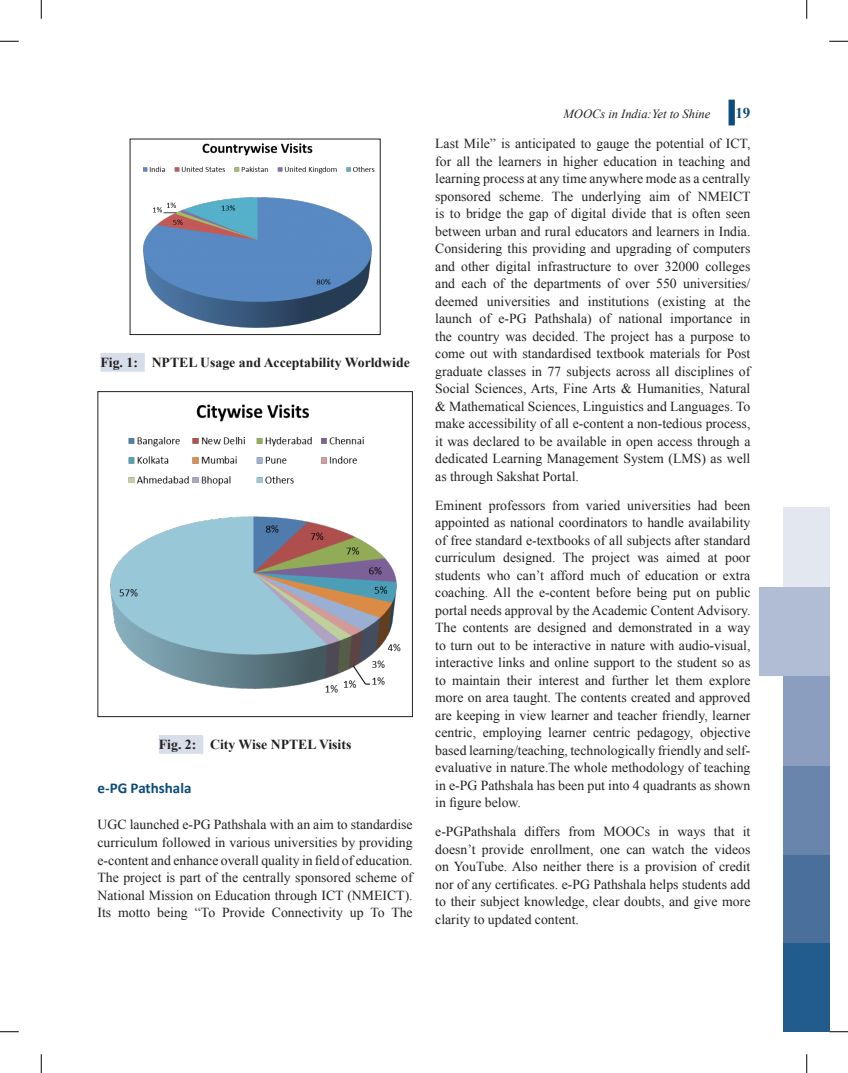
<style>
.page{position:relative;width:848px;height:1073px;background:#fff}
.page>*{position:absolute;margin:0;border:0;box-sizing:border-box;transform-origin:0 0}
.heading_3{font:700 15px "Calibri";color:#0c4b7d}
.t1{font:700 15px "Times New Roman";color:#0c4b7d}
.body_text{font:13.75px/17.5px "Times New Roman";color:#231f20;text-align:justify}
.table_head{font:700 13.75px "Times New Roman";color:#231f20}
.t2{font:italic 12.5px "Times New Roman";color:#231f20}
</style>
<div class="page">
<svg style="left:728px;top:100px;width:6px;height:25px"></svg>
<div style="left:783px;top:943px;width:46px;height:88px;background:#225c8c"></div>
<div style="left:783px;top:855px;width:46px;height:88px;background:#4b6f9b"></div>
<div style="left:783px;top:764px;width:46px;height:91px;background:#6a85ac"></div>
<div style="left:783px;top:674px;width:46px;height:91px;background:#8b9ebf"></div>
<div style="left:783px;top:507px;width:46px;height:88px;background:#e3e7f0"></div>
<div style="left:759px;top:587px;width:70px;height:88px;background:#b1bdd4"></div>
<div style="left:100px;top:353px;width:45px;height:19px;background:#d7dde9"></div>
<div style="left:159px;top:735px;width:44px;height:18px;background:#d7dde9"></div>
<img style="left:143px;top:143px;width:232px;height:185px">
<img style="left:110px;top:404px;width:291px;height:289px">
<div style="left:97px;top:391px;width:315px;height:326px;border:1px solid #231f20"></div>
<svg style="left:0;top:40px;width:19px;height:2px"></svg>
<svg style="left:829px;top:40px;width:19px;height:2px"></svg>
<svg style="left:0;top:1031px;width:19px;height:1px"></svg>
<svg style="left:829px;top:1030px;width:19px;height:2px"></svg>
<svg style="left:40px;top:0;width:2px;height:19px"></svg>
<svg style="left:40px;top:1054px;width:2px;height:18px"></svg>
<svg style="left:806px;top:0;width:1px;height:19px"></svg>
<svg style="left:806px;top:1054px;width:1px;height:18px"></svg>
<p class="table_head" style="left:100px;top:353px;width:311px">Fig. 1: NPTEL Usage and Acceptability Worldwide</p>
<p class="table_head" style="left:159px;top:735px;width:194px">Fig. 2: City Wise NPTEL Visits</p>
<p class="heading_3" style="left:98px;top:778px;width:95px">e-PG Pathshala</p>
<p class="body_text" style="left:98px;top:816px;width:317px">UGC launched e-PG Pathshala with an aim to standardise curriculum followed in various universities by providing e-content and enhance overall quality in field of education.<br>The project is part of the centrally sponsored scheme of National Mission on Education through ICT (NMEICT).<br>Its motto being “To Provide Connectivity up To The</p>
<p class="t2" style="left:563px;top:105px;width:148px">MOOCs in India:Yet to Shine</p>
<p class="t1" style="left:735px;top:102px;width:16px">19</p>
<p class="body_text" style="left:435px;top:135px;width:317px">Last Mile” is anticipated to gauge the potential of ICT, for all the learners in higher education in teaching and learning process at any time anywhere mode as a centrally sponsored scheme. The underlying aim of NMEICT is to bridge the gap of digital divide that is often seen between urban and rural educators and learners in India.<br>Considering this providing and upgrading of computers and other digital infrastructure to over 32000 colleges and each of the departments of over 550 universities/ deemed universities and institutions (existing at the launch of e-PG Pathshala) of national importance in the country was decided. The project has a purpose to come out with standardised textbook materials for Post graduate classes in 77 subjects across all disciplines of Social Sciences, Arts, Fine Arts &amp; Humanities, Natural &amp; Mathematical Sciences, Linguistics and Languages. To make accessibility of all e-content a non-tedious process, it was declared to be available in open access through a dedicated Learning Management System (LMS) as well as through Sakshat Portal.</p>
<p class="body_text" style="left:435px;top:496px;width:317px">Eminent professors from varied universities had been appointed as national coordinators to handle availability of free standard e-textbooks of all subjects after standard curriculum designed. The project was aimed at poor students who can’t afford much of education or extra coaching. All the e-content before being put on public portal needs approval by the Academic Content Advisory.<br>The contents are designed and demonstrated in a way to turn out to be interactive in nature with audio-visual, interactive links and online support to the student so as to maintain their interest and further let them explore more on area taught. The contents created and approved are keeping in view learner and teacher friendly, learner centric, employing learner centric pedagogy, objective based learning/teaching, technologically friendly and self&shy;evaluative in nature.The whole methodology of teaching in e-PG Pathshala has been put into 4 quadrants as shown in figure below.</p>
<p class="body_text" style="left:435px;top:822px;width:317px">e-PGPathshala differs from MOOCs in ways that it doesn’t provide enrollment, one can watch the videos on YouTube. Also neither there is a provision of credit nor of any certificates. e-PG Pathshala helps students add to their subject knowledge, clear doubts, and give more clarity to updated content.</p>
</div>
